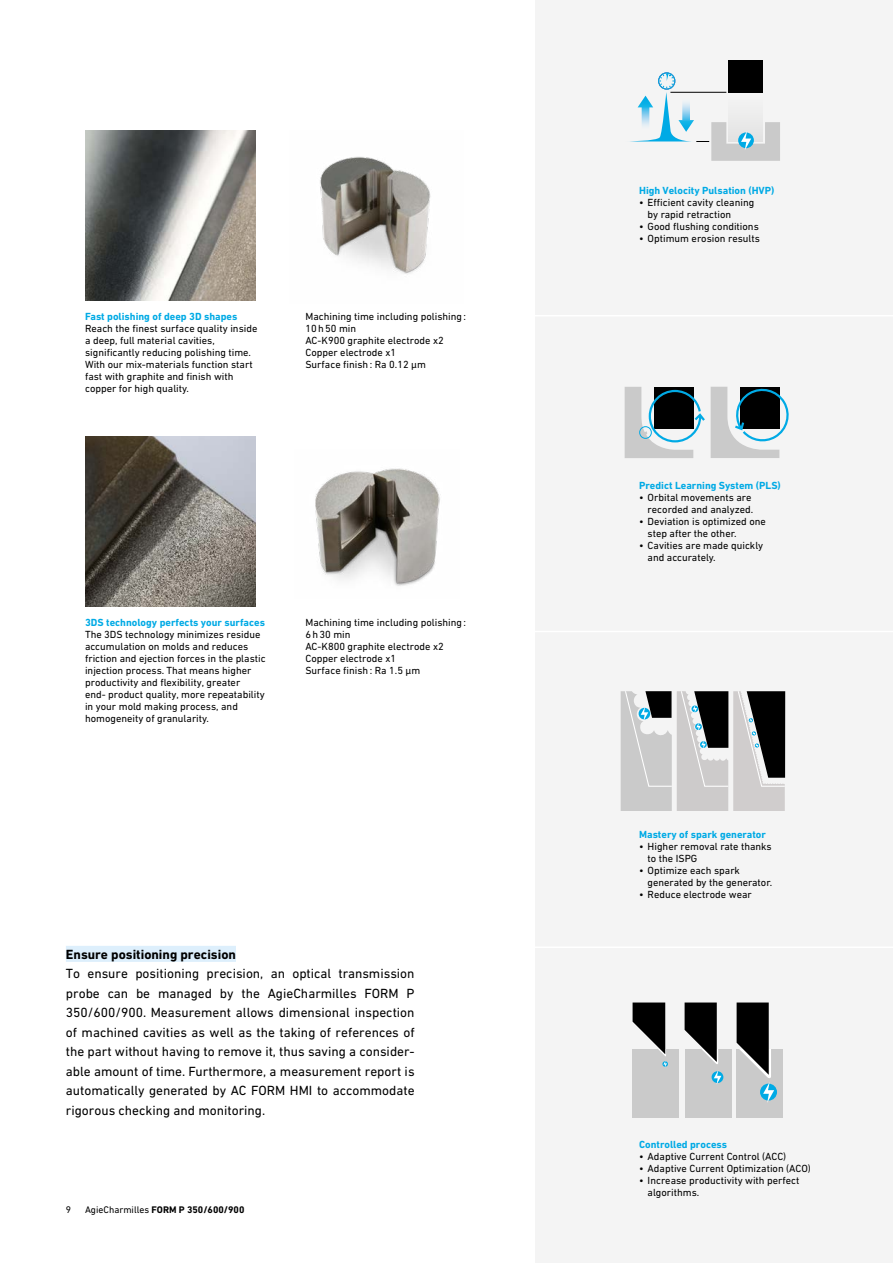
<style>
.page{position:relative;width:893px;height:1263px;background:#fff}
.page>*{position:absolute;margin:0;border:0;box-sizing:border-box;transform-origin:0 0}
.t1{font:13.5px/19.5px "DIN Next W1 G";color:#000;text-align:justify}
.t2{font:700 13.5px "DIN Next W1 G";color:#000}
.t3{font:10.5px/12px "DIN Next W1 G";color:#000}
.t4{font:700 10.5px "DIN Next W1 G";color:#00aae5}
.t5{font:700 9.75px "DIN Next W1 G";color:#000}
.t6{font:9.75px "DIN Next W1 G";color:#000}
.s1{font-weight:400}
</style>
<div class="page">
<div style="left:536px;top:0;width:357px;height:1263px;background:#f4f4f4"></div>
<hr style="left:536px;top:315px;width:357px;height:1px;background:#fff">
<hr style="left:536px;top:631px;width:357px;height:1px;background:#fff">
<hr style="left:536px;top:946px;width:357px;height:2px;background:#fff">
<div style="left:66px;top:946px;width:170px;height:16px;background:#ddeffc"></div>
<img style="left:85px;top:130px;width:170px;height:170px">
<img style="left:320px;top:156px;width:111px;height:118px">
<img style="left:315px;top:468px;width:126px;height:118px">
<img style="left:85px;top:436px;width:170px;height:170px">
<svg style="left:625px;top:386px;width:164px;height:72px"></svg>
<svg style="left:621px;top:691px;width:164px;height:119px"></svg>
<div style="left:728px;top:60px;width:35px;height:32px;background:#000"></div>
<div style="left:658px;top:72px;width:17px;height:18px;border:1px solid #00aae5;border-radius:50%"></div>
<svg style="left:630px;top:73px;width:150px;height:88px"></svg>
<div style="left:633px;top:1049px;width:46px;height:68px;background:#cacaca"></div>
<div style="left:685px;top:1049px;width:46px;height:68px;background:#cacaca"></div>
<svg style="left:712px;top:1071px;width:11px;height:12px"></svg>
<div style="left:737px;top:1049px;width:46px;height:68px;background:#cacaca"></div>
<svg style="left:760px;top:1083px;width:17px;height:17px"></svg>
<svg style="left:633px;top:1002px;width:35px;height:65px"></svg>
<svg style="left:685px;top:1002px;width:36px;height:82px"></svg>
<svg style="left:737px;top:1002px;width:37px;height:100px"></svg>
<p class="t4" style="left:85px;top:310px;width:154px">Fast polishing of deep 3D shapes</p>
<p class="t3" style="left:85px;top:322px;width:174px">Reach the finest surface quality inside a deep, full material cavities, significantly reducing polishing time.<br>With our mix-materials function start fast with graphite and finish with copper for high quality.</p>
<p class="t3" style="left:305px;top:310px;width:162px">Machining time including polishing:<br>10h50 min<br>AC-K900 graphite electrode x2<br>Copper electrode x1<br>Surface finish: Ra 0.12 μm</p>
<p class="t4" style="left:85px;top:617px;width:181px">3DS technology perfects your surfaces</p>
<p class="t3" style="left:85px;top:629px;width:182px">The 3DS technology minimizes residue accumulation on molds and reduces friction and ejection forces in the plastic injection process. That means higher productivity and flexibility, greater<br>end- product quality, more repeatability in your mold making process, and homogeneity of granularity.</p>
<p class="t3" style="left:305px;top:617px;width:162px">Machining time including polishing:<br>6h30 min<br>AC-K800 graphite electrode x2<br>Copper electrode x1<br>Surface finish: Ra 1.5 μm</p>
<p class="t2" style="left:66px;top:946px;width:172px">Ensure positioning precision</p>
<p class="t1" style="left:66px;top:963px;width:350px">To ensure positioning precision, an optical transmission probe can be managed by the AgieCharmilles FORM P 350/600/900. Measurement allows dimensional inspection of machined cavities as well as the taking of references of the part without having to remove it, thus saving a consider&shy;able amount of time. Furthermore, a measurement report is automatically generated by AC FORM HMI to accommodate rigorous checking and monitoring.</p>
<p class="t6" style="left:66px;top:1204px;width:7px">9</p>
<p class="t5" style="left:85px;top:1204px;width:161px"><span class="s1">AgieCharmilles</span> FORM P 350/600/900</p>
<p class="t4" style="left:639px;top:184px;width:137px">High Velocity Pulsation (HVP)</p>
<p class="t3" style="left:648px;top:196px;width:108px;text-indent:-9px">• Efficient cavity cleaning by rapid retraction</p>
<p class="t3" style="left:639px;top:220px;width:121px">• Good flushing conditions</p>
<p class="t3" style="left:639px;top:232px;width:122px">• Optimum erosion results</p>
<p class="t4" style="left:639px;top:480px;width:143px">Predict Learning System (PLS)</p>
<p class="t3" style="left:639px;top:492px;width:116px;text-align:right">• Orbital movements are recorded and analyzed.</p>
<p class="t3" style="left:648px;top:516px;width:120px;text-indent:-9px">• Deviation is optimized one step after the other.</p>
<p class="t3" style="left:648px;top:540px;width:117px;text-indent:-9px">• Cavities are made quickly and accurately.</p>
<p class="t4" style="left:639px;top:828px;width:128px">Mastery of spark generator</p>
<p class="t3" style="left:648px;top:840px;width:126px;text-indent:-9px">• Higher removal rate thanks to the ISPG</p>
<p class="t3" style="left:648px;top:864px;width:126px;text-indent:-9px">• Optimize each spark generated by the generator.</p>
<p class="t3" style="left:639px;top:888px;width:114px">• Reduce electrode wear</p>
<p class="t4" style="left:639px;top:1138px;width:90px">Controlled process</p>
<p class="t3" style="left:639px;top:1150px;width:149px">• Adaptive Current Control (ACC)</p>
<p class="t3" style="left:639px;top:1162px;width:173px">• Adaptive Current Optimization (ACO)</p>
<p class="t3" style="left:648px;top:1174px;width:153px;text-indent:-9px">• Increase productivity with perfect algorithms.</p>
</div>
